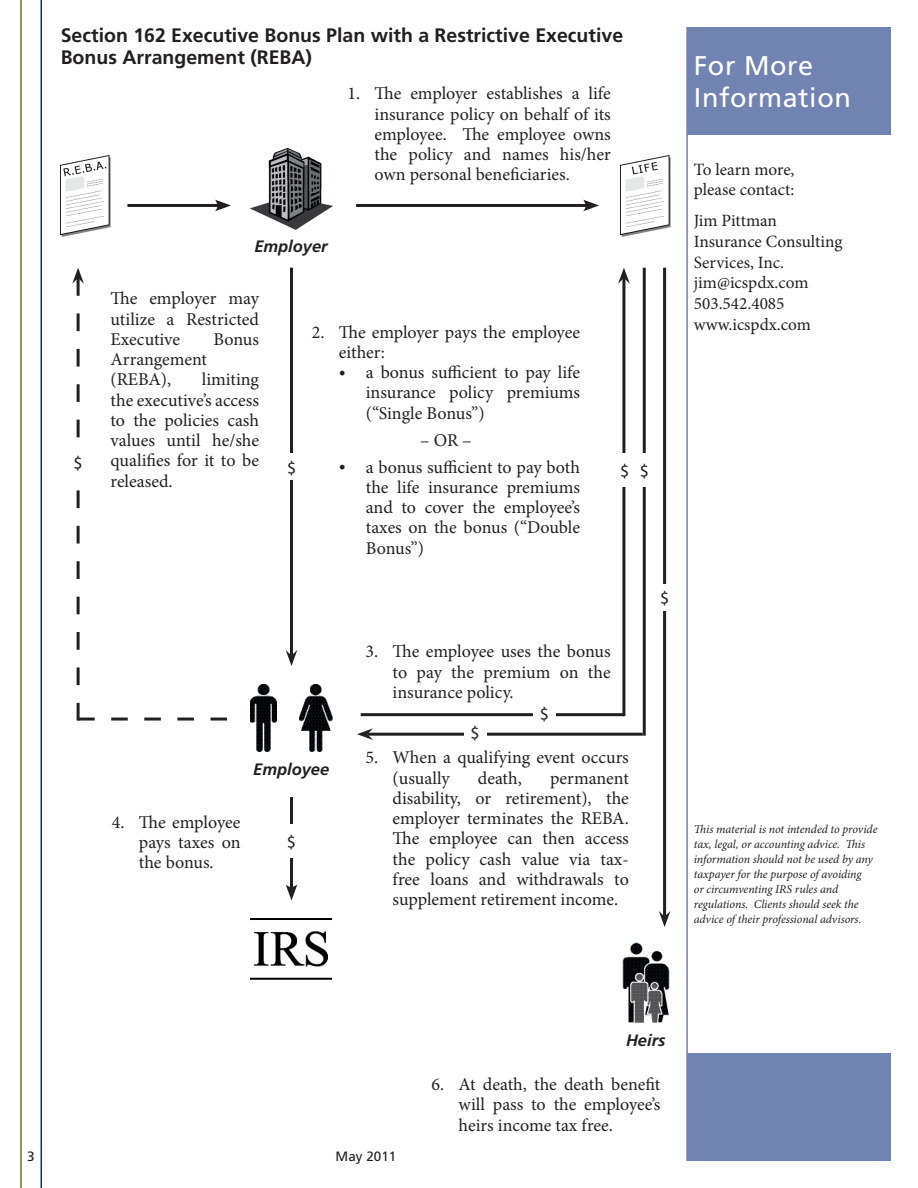
<style>
.page{position:relative;width:918px;height:1188px;background:#fff}
.page>*{position:absolute;margin:0;border:0;box-sizing:border-box;transform-origin:0 0}
.t1{font:27px/32.4px "Frutiger LT Std";letter-spacing:.02em;color:#fff}
.Body_Header{font:700 19.5px/22.5px "Frutiger LT Std";color:#231f20}
.Body_Numbered{font:18px/20.2px "Minion Pro";color:#231f20;text-align:justify}
.Body{font:18px/20.2px "Minion Pro";color:#231f20;text-align:justify}
.Body-2{font:18px "Myriad Pro";color:#231f20}
.t2{font:17.25px/20.7px "Minion Pro";color:#231f20}
.Body_Subheader{font:italic 700 16.5px "Frutiger LT Std";color:#231f20}
.Footer_Back_Pg_Left{font:13.5px "Frutiger LT Std";color:#231f20}
.t3{font:italic 12px/15px "Minion Pro";letter-spacing:-.005em;color:#231f20}
</style>
<div class="page">
<div style="left:687px;top:27px;width:204px;height:108px;background:#7183b1"></div>
<hr style="left:686px;top:27px;width:2px;height:1134px;background:#7183b1">
<hr style="left:20px;top:0;width:2px;height:1188px;background:#677717">
<hr style="left:40px;top:0;width:2px;height:1188px;background:#013d7d">
<div style="left:687px;top:1053px;width:204px;height:108px;background:#7183b1"></div>
<img style="left:61px;top:156px;width:49px;height:81px">
<img style="left:621px;top:156px;width:50px;height:81px">
<img style="left:251px;top:918px;width:81px;height:62px">
<hr style="left:356px;top:204px;width:233px;height:3px;background:#231f20">
<svg style="left:583px;top:200px;width:16px;height:11px"></svg>
<img style="left:251px;top:149px;width:81px;height:81px">
<img style="left:251px;top:684px;width:26px;height:68px">
<img style="left:299px;top:684px;width:33px;height:68px">
<img style="left:622px;top:943px;width:47px;height:80px">
<hr style="left:290px;top:268px;width:3px;height:388px;background:#231f20">
<svg style="left:286px;top:650px;width:11px;height:16px"></svg>
<hr style="left:663px;top:268px;width:3px;height:649px;background:#231f20">
<svg style="left:659px;top:911px;width:11px;height:16px"></svg>
<hr style="left:622px;top:278px;width:3px;height:438px;background:#231f20">
<svg style="left:618px;top:268px;width:12px;height:16px"></svg>
<hr style="left:361px;top:713px;width:263px;height:3px;background:#231f20">
<hr style="left:643px;top:268px;width:3px;height:468px;background:#231f20">
<hr style="left:367px;top:733px;width:276px;height:3px;background:#231f20">
<svg style="left:357px;top:728px;width:16px;height:12px"></svg>
<hr style="left:290px;top:797px;width:3px;height:93px;background:#231f20">
<svg style="left:286px;top:885px;width:11px;height:16px"></svg>
<svg style="left:72px;top:268px;width:155px;height:453px"></svg>
<hr style="left:127px;top:204px;width:94px;height:3px;background:#231f20">
<svg style="left:215px;top:200px;width:16px;height:11px"></svg>
<div style="left:280px;top:453px;width:23px;height:27px;background:#fff"></div>
<div style="left:67px;top:449px;width:22px;height:27px;background:#fff"></div>
<div style="left:653px;top:584px;width:23px;height:27px;background:#fff"></div>
<div style="left:533px;top:700px;width:22px;height:27px;background:#fff"></div>
<div style="left:464px;top:719px;width:22px;height:27px;background:#fff"></div>
<div style="left:610px;top:453px;width:29px;height:34px;background:#fff"></div>
<div style="left:630px;top:453px;width:29px;height:34px;background:#fff"></div>
<div style="left:277px;top:824px;width:29px;height:34px;background:#fff"></div>
<p class="Body_Header" style="left:61px;top:24px;width:564px">Section 162 Executive Bonus Plan with a Restrictive Executive<br>Bonus Arrangement (REBA)</p>
<p class="Body_Numbered" style="left:375px;top:84px;width:238px;text-indent:-27px">1. The employer establishes a life insurance policy on behalf of its employee. The employee owns the policy and names his/her own personal beneficiaries.</p>
<p class="Body-2" style="left:73px;top:452px;width:11px">$</p>
<p class="Body_Subheader" style="left:254px;top:237px;width:75px">Employer</p>
<p class="Body" style="left:111px;top:289px;width:150px">The employer may utilize a Restricted Executive</p>
<p class="Body" style="left:214px;top:329px;width:47px">Bonus</p>
<p class="Body" style="left:111px;top:349px;width:98px">Arrangement (REBA),</p>
<p class="Body" style="left:111px;top:370px;width:150px;text-indent:91px">limiting the executive’s access to the policies cash values until he/she qualifies for it to be released.</p>
<p class="Body-2" style="left:287px;top:456px;width:11px">$</p>
<p class="Body_Numbered" style="left:339px;top:322px;width:243px;text-indent:-27px">2. The employer pays the employee either:</p>
<p class="Body_Numbered" style="left:366px;top:362px;width:216px;text-indent:-27px">• a bonus sufficient to pay life insurance policy premiums (“Single Bonus”)</p>
<p class="Body_Numbered" style="left:420px;top:430px;width:53px">– OR –</p>
<p class="Body_Numbered" style="left:366px;top:457px;width:216px;text-indent:-27px">• a bonus sufficient to pay both the life insurance premiums and to cover the employee’s taxes on the bonus (“Double Bonus”)</p>
<p class="Body-2" style="left:620px;top:460px;width:11px">$</p>
<p class="Body-2" style="left:640px;top:460px;width:11px">$</p>
<p class="Body-2" style="left:660px;top:587px;width:11px">$</p>
<p class="Body_Subheader" style="left:253px;top:759px;width:78px">Employee</p>
<p class="Body_Numbered" style="left:139px;top:812px;width:103px;text-indent:-27px">4. The employee pays taxes on the bonus.</p>
<p class="Body-2" style="left:287px;top:831px;width:11px">$</p>
<p class="Body_Numbered" style="left:393px;top:642px;width:220px;text-indent:-27px">3. The employee uses the bonus to pay the premium on the insurance policy.</p>
<p class="Body-2" style="left:471px;top:722px;width:11px">$</p>
<p class="Body-2" style="left:540px;top:703px;width:11px">$</p>
<p class="Body_Numbered" style="left:393px;top:748px;width:238px;text-indent:-27px">5. When a qualifying event occurs (usually</p>
<p class="Body_Numbered" style="left:478px;top:768px;width:46px">death,</p>
<p class="Body_Numbered" style="left:393px;top:768px;width:238px;text-indent:157px">permanent disability, or retirement), the employer terminates the REBA.<br>The employee can then access the policy cash value via tax&shy;free loans and withdrawals to supplement retirement income.</p>
<h1 class="t1" style="left:694px;top:49px;width:158px">For More<br>Information</h1>
<p class="t2" style="left:694px;top:159px;width:102px;line-height:20.2px">To learn more, please contact:</p>
<p class="t2" style="left:694px;top:211px;width:150px">Jim Pittman<br>Insurance Consulting<br>Services, Inc. jim@icspdx.com<br>503.542.4085 www.icspdx.com</p>
<p class="t3" style="left:694px;top:822px;width:185px">This material is not intended to provide tax, legal, or accounting advice. This information should not be used by any taxpayer for the purpose of avoiding<br>or circumventing IRS rules and regulations. Clients should seek the advice of their professional advisors.</p>
<p class="Footer_Back_Pg_Left" style="left:27px;top:1148px;width:9px">3</p>
<p class="Footer_Back_Pg_Left" style="left:336px;top:1148px;width:62px">May 2011</p>
<p class="Body_Subheader" style="left:626px;top:1031px;width:41px">Heirs</p>
<p class="Body_Numbered" style="left:459px;top:1074px;width:203px;text-indent:-27px">6. At death, the death benefit will pass to the employee’s heirs income tax free.</p>
</div>
